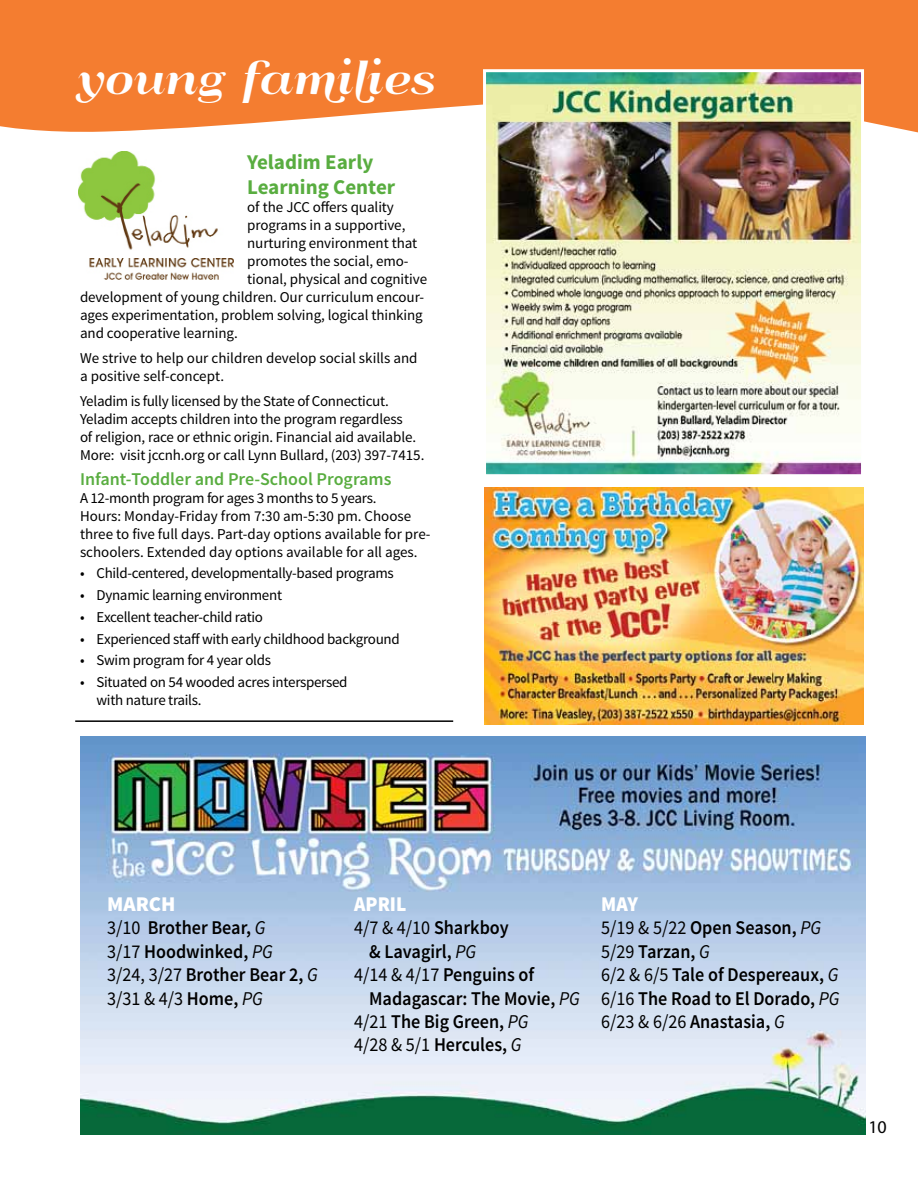
<style>
.page{position:relative;width:918px;height:1188px;background:#fff}
.page>*{position:absolute;margin:0;border:0;box-sizing:border-box;transform-origin:0 0}
.t1{font:45px "Qumpellka No 12";letter-spacing:-.01em;color:#fff}
.t2{font:700 21px/25.2px "Source Sans Pro";color:#59ad40}
.t3{font:900 21px "Source Sans Pro";color:#fff;scale:.93 1}
.t4{font:900 21px "Source Sans Pro";color:#fff}
.t5{font:600 19.5px/23.4px "Source Sans Pro";color:#000;scale:.93 1}
.t6{font:19.5px "Source Sans Pro";color:#000;scale:.93 1}
.t7{font:600 18px "Source Sans Pro";color:#59ad40}
.t8{font:18px "Myriad Pro";color:#000}
.t9{font:15px/18px "Source Sans Pro";letter-spacing:-.01em;color:#000}
.s1{font-weight:400}
.s2{font-weight:400;font-style:italic}
.s3{font-weight:600}
</style>
<div class="page">
<div style="left:0;top:0;width:918px;height:133px;background:#f47d30"></div>
<img style="left:78px;top:151px;width:156px;height:128px">
<img style="left:485px;top:487px;width:378px;height:237px">
<hr style="left:75px;top:720px;width:378px;height:2px;background:#000">
<img style="left:487px;top:73px;width:373px;height:400px">
<div style="left:483px;top:69px;width:381px;height:408px;border:3px solid #fff"></div>
<img style="left:81px;top:736px;width:785px;height:399px">
<h1 class="t1" style="left:75px;top:43px;width:360px">young families</h1>
<h2 class="t2" style="left:247px;top:150px;width:150px">Yeladim Early<br>Learning Center</h2>
<p class="t9" style="left:247px;top:198px;width:148px">of the JCC offers quality</p>
<p class="t9" style="left:247px;top:216px;width:160px">programs in a supportive,</p>
<p class="t9" style="left:247px;top:234px;width:172px">nurturing environment that</p>
<p class="t9" style="left:247px;top:252px;width:163px">promotes the social, emo-</p>
<p class="t9" style="left:247px;top:270px;width:182px">tional, physical and cognitive</p>
<p class="t9" style="left:80px;top:288px;width:346px">development of young children. Our curriculum encour-</p>
<p class="t9" style="left:80px;top:306px;width:344px">ages experimentation, problem solving, logical thinking</p>
<p class="t9" style="left:80px;top:324px;width:159px">and cooperative learning.</p>
<p class="t9" style="left:80px;top:349px;width:339px">We strive to help our children develop social skills and a positive self-concept.</p>
<p class="t9" style="left:80px;top:392px;width:346px">Yeladim is fully licensed by the State of Connecticut.<br>Yeladim accepts children into the program regardless<br>of religion, race or ethnic origin. Financial aid available.<br>More: visit jccnh.org or call Lynn Bullard, (203) 397-7415.</p>
<p class="t7" style="left:80px;top:467px;width:313px">Infant-Toddler and Pre-School Programs</p>
<p class="t9" style="left:80px;top:489px;width:352px">A 12-month program for ages 3 months to 5 years.<br>Hours: Monday-Friday from 7:30 am-5:30 pm. Choose three to five full days. Part-day options available for pre&shy;schoolers. Extended day options available for all ages.</p>
<p class="t9" style="left:80px;top:565px;width:315px">• Child-centered, developmentally-based programs</p>
<p class="t9" style="left:80px;top:586px;width:204px">• Dynamic learning environment</p>
<p class="t9" style="left:80px;top:608px;width:185px">• Excellent teacher-child ratio</p>
<p class="t9" style="left:80px;top:630px;width:321px">• Experienced staff with early childhood background</p>
<p class="t9" style="left:80px;top:652px;width:193px">• Swim program for 4 year olds</p>
<p class="t9" style="left:97px;top:673px;width:253px;text-indent:-17px">• Situated on 54 wooded acres interspersed with nature trails.</p>
<h2 class="t4" style="left:107px;top:890px;width:42px">MARCH</h2>
<h3 class="t5" style="left:107px;top:917px;width:228px"><span class="s1">3/10</span> Brother Bear, <span class="s2">G<br></span><span class="s1">3/17</span> Hoodwinked, <span class="s2">PG<br></span><span class="s1">3/24, 3/27</span> Brother Bear 2, <span class="s2">G<br></span><span class="s1">3/31 &amp; 4/3</span> Home, <span class="s2">PG</span></h3>
<h2 class="t3" style="left:354px;top:890px;width:13px">APRIL</h2>
<h3 class="t6" style="left:354px;top:916px;width:168px">4/7 &amp; 4/10 <span class="s3">Sharkboy</span></h3>
<h3 class="t5" style="left:369px;top:940px;width:117px">&amp; Lavagirl, <span class="s2">PG</span></h3>
<h3 class="t5" style="left:354px;top:964px;width:195px"><span class="s1">4/14 &amp; 4/17</span> Penguins of</h3>
<h3 class="t5" style="left:369px;top:987px;width:228px">Madagascar: The Movie, <span class="s2">PG</span></h3>
<h3 class="t5" style="left:354px;top:1010px;width:189px"><span class="s1">4/21</span> The Big Green, <span class="s2">PG</span></h3>
<h3 class="t5" style="left:354px;top:1034px;width:181px"><span class="s1">4/28 &amp; 5/1</span> Hercules, <span class="s2">G</span></h3>
<h2 class="t3" style="left:601px;top:890px;width:41px">MAY</h2>
<h3 class="t5" style="left:601px;top:917px;width:258px"><span class="s1">5/19 &amp; 5/22</span> Open Season, <span class="s2">PG<br></span><span class="s1">5/29</span> Tarzan, <span class="s2">G<br></span><span class="s1">6/2 &amp; 6/5</span> Tale of Despereaux, <span class="s2">G<br></span><span class="s1">6/16</span> The Road to El Dorado, <span class="s2">PG<br></span><span class="s1">6/23 &amp; 6/26</span> Anastasia, <span class="s2">G</span></h3>
<p class="t8" style="left:868px;top:1115px;width:20px">10</p>
</div>
